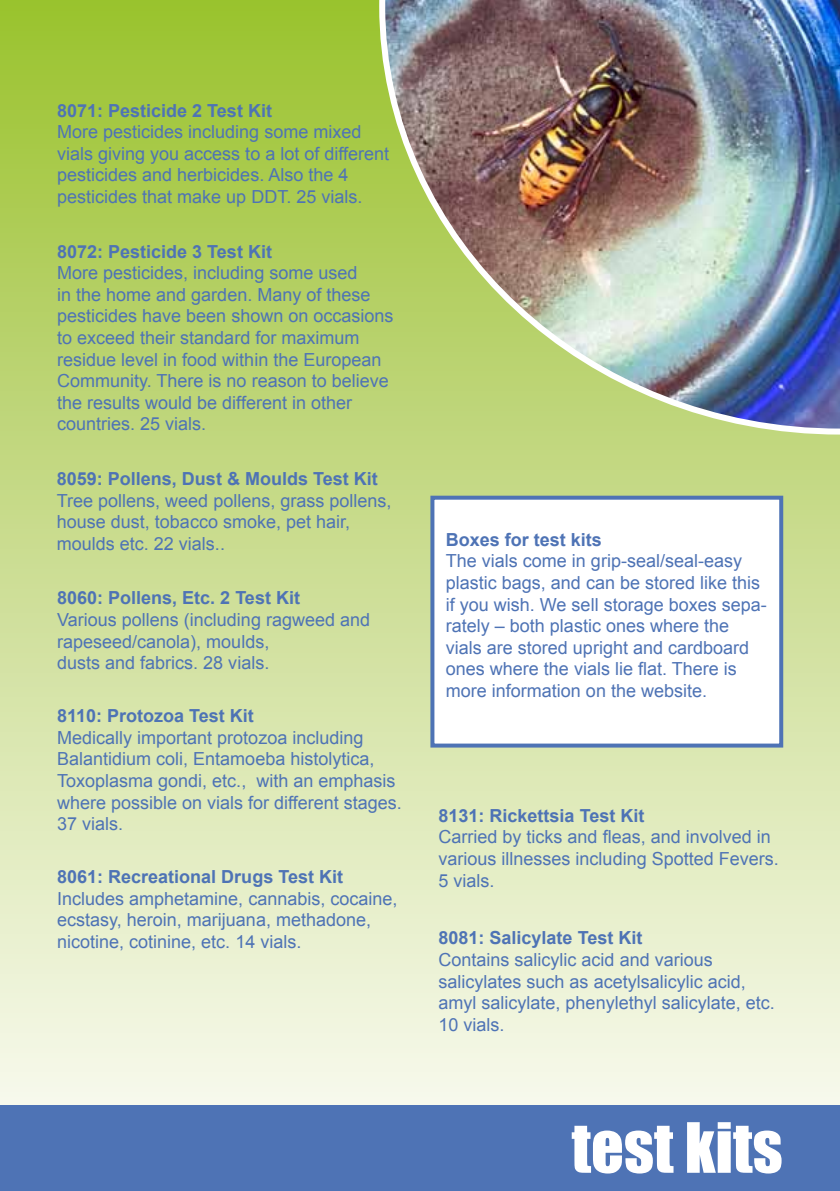
<style>
.page{position:relative;width:840px;height:1191px;background:#fff}
.page>*{position:absolute;margin:0;border:0;box-sizing:border-box;transform-origin:0 0}
.t1{font:64px "Impact";color:#fff}
.t2{font:18px/21.6px "Arial";color:#4e73b5}
.t3{font:700 18px "Arial";color:#4e73b5}
</style>
<div class="page">
<div style="left:0;top:0;width:839px;height:1191px;background:linear-gradient(to bottom,#9bc230,#fffdfd)"></div>
<div style="left:0;top:1106px;width:839px;height:85px;background:#4e73b5"></div>
<div style="left:432px;top:497px;width:348px;height:248px;background:#fff"></div>
<div style="left:430px;top:495px;width:352px;height:252px;border:4px solid #4e73b5"></div>
<img style="left:379px;top:0;width:460px;height:434px">
<p class="t3" style="left:57px;top:98px;width:216px">8071: Pesticide 2 Test Kit</p>
<p class="t2" style="left:57px;top:121px;width:333px">More pesticides including some mixed vials giving you access to a lot of different pesticides and herbicides. Also the 4 pesticides that make up DDT. 25 vials.</p>
<p class="t3" style="left:57px;top:239px;width:216px">8072: Pesticide 3 Test Kit</p>
<p class="t2" style="left:57px;top:262px;width:338px">More pesticides, including some used<br>in the home and garden. Many of these pesticides have been shown on occasions to exceed their standard for maximum residue level in food within the European Community. There is no reason to believe the results would be different in other countries. 25 vials.</p>
<p class="t3" style="left:57px;top:467px;width:322px">8059: Pollens, Dust &amp; Moulds Test Kit</p>
<p class="t2" style="left:57px;top:490px;width:336px">Tree pollens, weed pollens, grass pollens, house dust, tobacco smoke, pet hair, moulds etc. 22 vials..</p>
<p class="t3" style="left:57px;top:586px;width:244px">8060: Pollens, Etc. 2 Test Kit</p>
<p class="t2" style="left:57px;top:609px;width:314px">Various pollens (including ragweed and rapeseed/canola), moulds,<br>dusts and fabrics. 28 vials.</p>
<p class="t3" style="left:57px;top:704px;width:198px">8110: Protozoa Test Kit</p>
<p class="t2" style="left:57px;top:727px;width:346px">Medically important protozoa including Balantidium coli, Entamoeba histolytica, Toxoplasma gondi, etc., with an emphasis where possible on vials for different stages.<br>37 vials.</p>
<p class="t3" style="left:57px;top:865px;width:287px">8061: Recreational Drugs Test Kit</p>
<p class="t2" style="left:57px;top:888px;width:342px">Includes amphetamine, cannabis, cocaine, ecstasy, heroin, marijuana, methadone, nicotine, cotinine, etc. 14 vials.</p>
<p class="t3" style="left:445px;top:527px;width:158px">Boxes for test kits</p>
<p class="t2" style="left:445px;top:550px;width:322px">The vials come in grip-seal/seal-easy plastic bags, and can be stored like this if you wish. We sell storage boxes sepa&shy;rately – both plastic ones where the vials are stored upright and cardboard ones where the vials lie flat. There is more information on the website.</p>
<p class="t3" style="left:438px;top:803px;width:207px">8131: Rickettsia Test Kit</p>
<p class="t2" style="left:438px;top:826px;width:342px">Carried by ticks and fleas, and involved in various illnesses including Spotted Fevers.<br>5 vials.</p>
<p class="t3" style="left:438px;top:926px;width:205px">8081: Salicylate Test Kit</p>
<p class="t2" style="left:438px;top:949px;width:338px">Contains salicylic acid and various salicylates such as acetylsalicylic acid, amyl salicylate, phenylethyl salicylate, etc.<br>10 vials.</p>
<h1 class="t1" style="left:571px;top:1098px;width:212px">test kits</h1>
</div>
